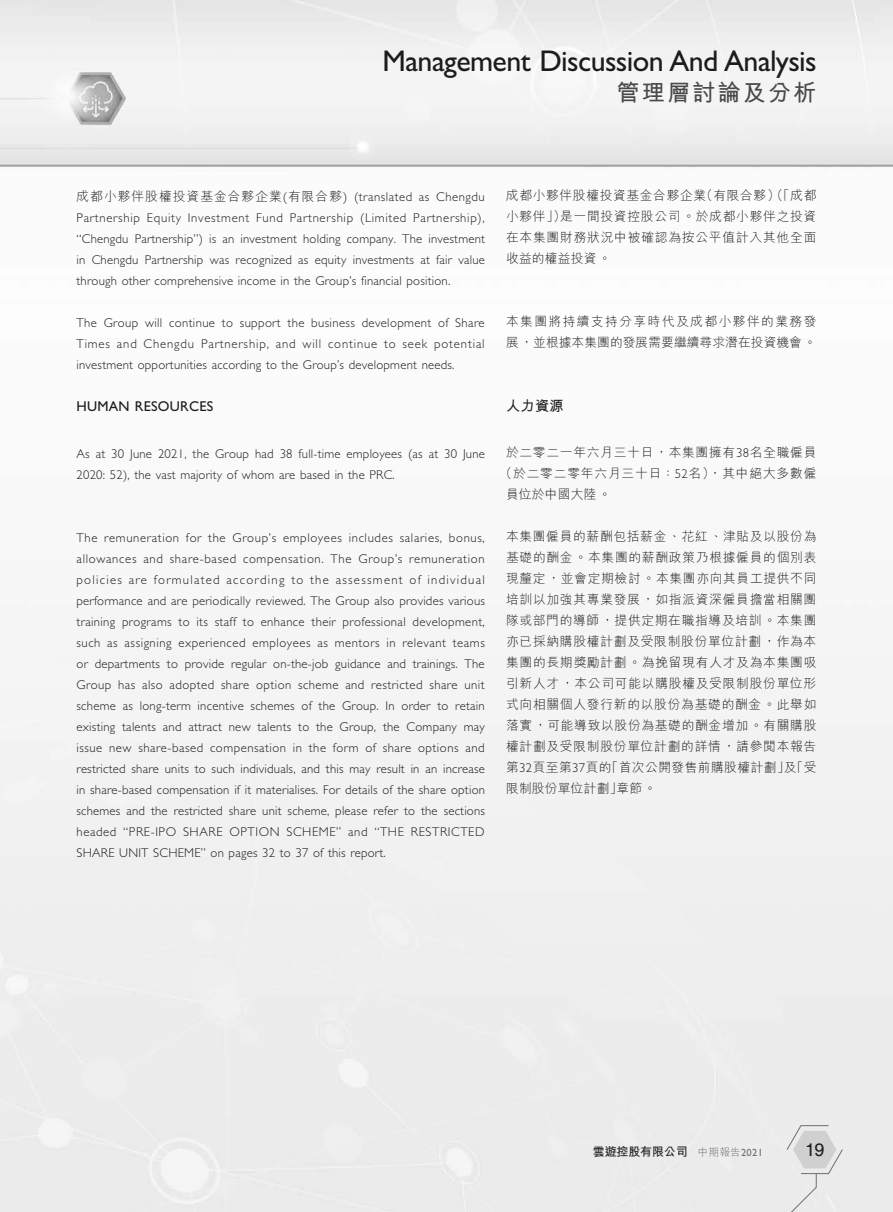
<style>
.page{position:relative;width:893px;height:1212px;background:#fff}
.page>*{position:absolute;margin:0;border:0;box-sizing:border-box;transform-origin:0 0}
.t1{font:30px "Gill Sans Std";letter-spacing:-.02em;color:#1c1c1b}
.t2{font:700 23.25px "M Hei HK";letter-spacing:.085em;color:#4a4a49}
.t3{font:18px "Helvetica";color:#1c1c1b}
.t4{font:14.25px "Gill Sans Std";letter-spacing:.015em;color:#1c1c1b}
.t5{font:700 14.25px "M Hei HK";color:#1c1c1b}
.t6{font:300 12.75px/21px "Gill Sans Std";letter-spacing:.015em;color:#1c1c1b;text-align:justify}
.t7{font:300 12.75px/21px "M Hei HK";letter-spacing:.055em;color:#1c1c1b;text-align:justify}
.t8{font:300 12.75px/21px "M Hei HK";letter-spacing:.11em;color:#1c1c1b}
.t9{font:300 12.75px "M Hei HK";letter-spacing:.015em;color:#1c1c1b}
.t10{font:700 12px "M Hei HK";letter-spacing:-.015em;color:#1c1c1b}
.s1{font-family:"M Hei HK"}
.s2{font-family:"Gill Sans Std"}
.s3{font-weight:300;font-size:10.5px;color:#6f6f6f}
.s4{font-family:"Gill Sans Std";font-weight:400;font-size:10.5px;color:#6f6f6f}
</style>
<div class="page">
<svg style="left:777px;top:1125px;width:66px;height:87px;background:#e2e2e2"></svg>
<h1 class="t1" style="left:383px;top:44px;width:436px">Management Discussion And Analysis</h1>
<h2 class="t2" style="left:616px;top:76px;width:201px">管理層討論及分析</h2>
<p class="t6" style="left:77px;top:186px;width:410px"><span class="s1">成都小夥伴股權投資基金合夥企業</span>(<span class="s1">有限合夥</span>) (translated as Chengdu Partnership Equity Investment Fund Partnership (Limited Partnership), “Chengdu Partnership”) is an investment holding company. The investment in Chengdu Partnership was recognized as equity investments at fair value through other comprehensive income in the Group’s financial position.</p>
<p class="t6" style="left:77px;top:312px;width:410px">The Group will continue to support the business development of Share Times and Chengdu Partnership, and will continue to seek potential investment opportunities according to the Group’s development needs.</p>
<p class="t4" style="left:77px;top:398px;width:138px">HUMAN RESOURCES</p>
<p class="t6" style="left:77px;top:443px;width:410px">As at 30 June 2021, the Group had 38 full-time employees (as at 30 June<br>2020: 52), the vast majority of whom are based in the PRC.</p>
<p class="t6" style="left:77px;top:527px;width:410px">The remuneration for the Group’s employees includes salaries, bonus, allowances and share-based compensation. The Group’s remuneration policies are formulated according to the assessment of individual performance and are periodically reviewed. The Group also provides various training programs to its staff to enhance their professional development, such as assigning experienced employees as mentors in relevant teams or departments to provide regular on-the-job guidance and trainings. The Group has also adopted share option scheme and restricted share unit scheme as long-term incentive schemes of the Group. In order to retain existing talents and attract new talents to the Group, the Company may issue new share-based compensation in the form of share options and restricted share units to such individuals, and this may result in an increase in share-based compensation if it materialises. For details of the share option schemes and the restricted share unit scheme, please refer to the sections headed “PRE-IPO SHARE OPTION SCHEME” and “THE RESTRICTED SHARE UNIT SCHEME” on pages 32 to 37 of this report.</p>
<p class="t7" style="left:506px;top:184px;width:312px">成都小夥伴股權投資基金合夥企業（有限合夥）（「成都小夥伴」）是一間投資控股公司。於成都小夥伴之投資在本集團財務狀況中被確認為按公平值計入其他全面收益的權益投資。</p>
<p class="t8" style="left:506px;top:311px;width:312px">本集團將持續支持分享時代及成都小夥伴的業務發展，並根據本集團的發展需要繼續尋求潛在投資機會。</p>
<p class="t5" style="left:506px;top:395px;width:59px">人力資源</p>
<p class="t7" style="left:506px;top:441px;width:312px">於二零二一年六月三十日，本集團擁有<span class="s2">38</span>名全職僱員</p>
<p class="t7" style="left:500px;top:462px;width:318px">（於二零二零年六月三十日：<span class="s2">52</span>名），其中絕大多數僱</p>
<p class="t9" style="left:506px;top:485px;width:107px">員位於中國大陸。</p>
<p class="t7" style="left:506px;top:526px;width:312px">本集團僱員的薪酬包括薪金、花紅、津貼及以股份為基礎的酬金。本集團的薪酬政策乃根據僱員的個別表現釐定，並會定期檢討。本集團亦向其員工提供不同培訓以加強其專業發展，如指派資深僱員擔當相關團隊或部門的導師，提供定期在職指導及培訓。本集團亦已採納購股權計劃及受限制股份單位計劃，作為本集團的長期獎勵計劃。為挽留現有人才及為本集團吸引新人才，本公司可能以購股權及受限制股份單位形式向相關個人發行新的以股份為基礎的酬金。此舉如落實，可能導致以股份為基礎的酬金增加。有關購股權計劃及受限制股份單位計劃的詳情，請參閱本報告第<span class="s2">32</span>頁至第<span class="s2">37</span>頁的「首次公開發售前購股權計劃」及「受限制股份單位計劃」章節。</p>
<p class="t10" style="left:593px;top:1142px;width:172px">雲遊控股有限公司 <span class="s3">中期報告</span><span class="s4">2021</span></p>
<h3 class="t3" style="left:805px;top:1139px;width:21px">19</h3>
</div>
